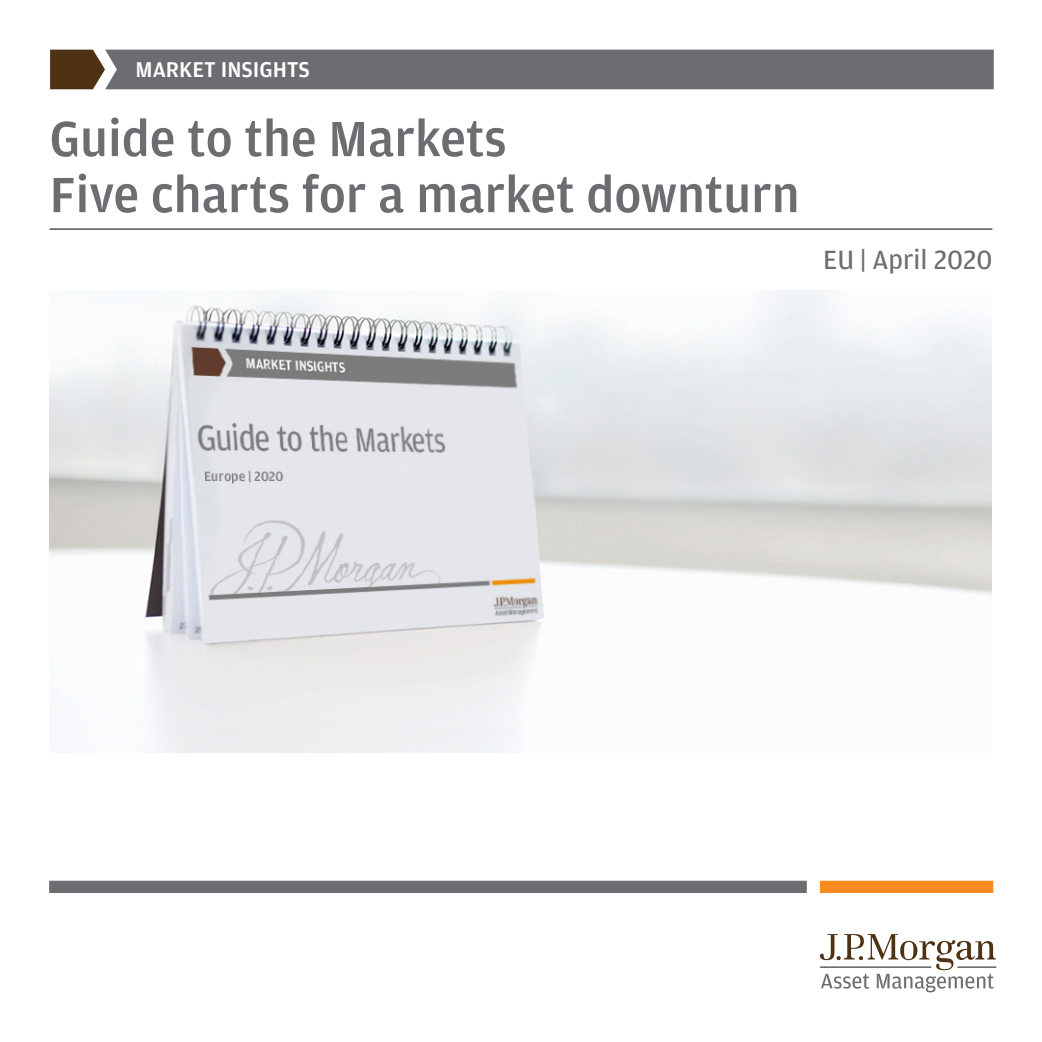
<style>
.page{position:relative;width:1042px;height:1042px;background:#fff}
.page>*{position:absolute;margin:0;border:0;box-sizing:border-box;transform-origin:0 0}
.Cover_Headline{font:500 52.5px/56px "Amplitude";color:#6c6d70}
.Cover_Subhead{font:28px "Amplitude";color:#6c6d70}
.PD_Body_copy{font:500 22.75px "Amplitude";color:#fff}
</style>
<div class="page">
<svg style="left:820px;top:934px;width:176px;height:58px"></svg>
<hr style="left:50px;top:228px;width:942px;height:2px;background:#6c6d70">
<div style="left:49px;top:881px;width:758px;height:12px;background:#6c6d70"></div>
<div style="left:820px;top:881px;width:173px;height:12px;background:#f68b1f"></div>
<div style="left:50px;top:50px;width:944px;height:39px;background:#6c6d70"></div>
<img style="left:49px;top:290px;width:942px;height:462px">
<p class="PD_Body_copy" style="left:135px;top:55px;width:176px">MARKET INSIGHTS</p>
<p class="Cover_Headline" style="left:50px;top:109px;width:751px">Guide to the Markets<br>Five charts for a market downturn</p>
<p class="Cover_Subhead" style="left:823px;top:242px;width:171px">EU | April 2020</p>
</div>
